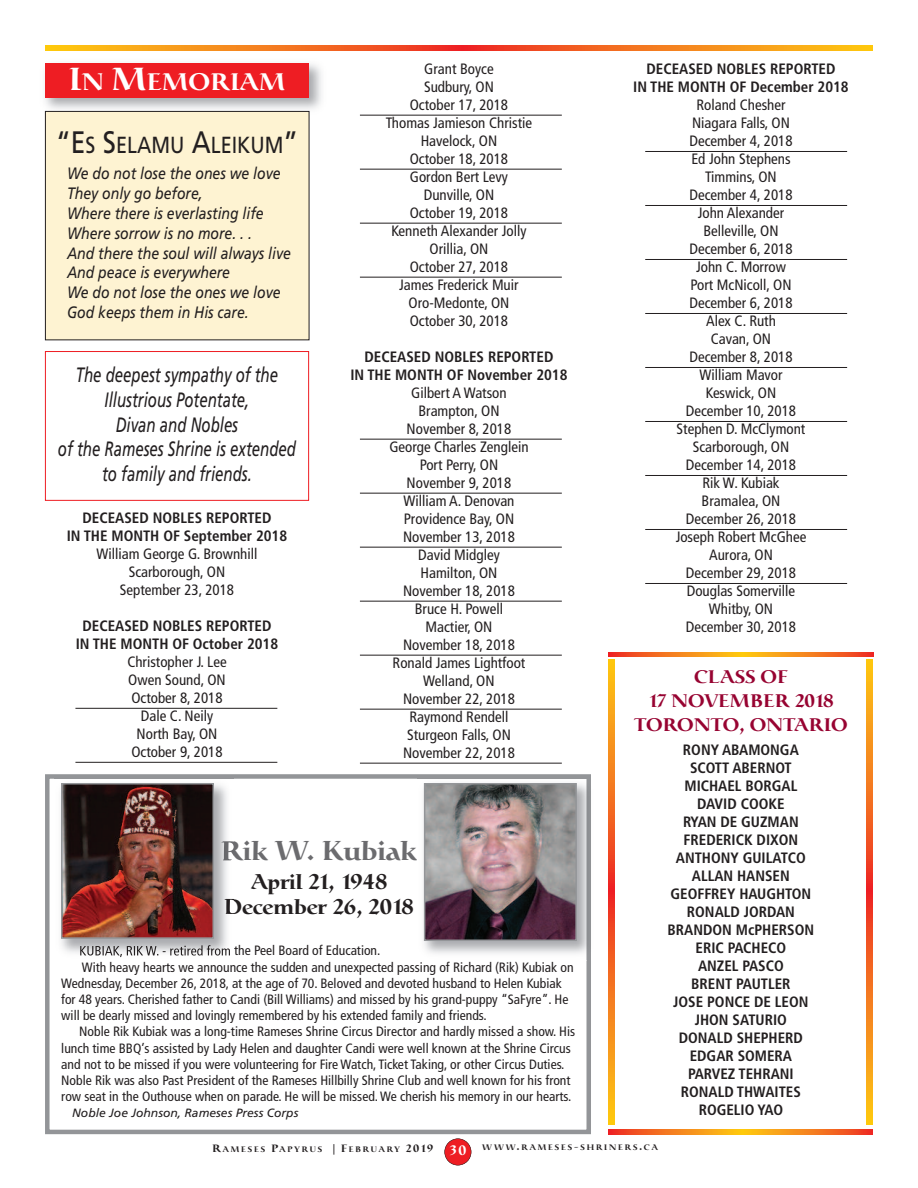
<style>
.page{position:relative;width:918px;height:1188px;background:#fff}
.page>*{position:absolute;margin:0;border:0;box-sizing:border-box;transform-origin:0 0}
.t1{font:500 27px "Catull";color:#6b6b6e}
.t2{font:500 23.7px "Catull";letter-spacing:.02em;color:#fff}
.t3{font:23.25px "Frutiger";color:#231f20;scale:.85 1}
.t4{font:500 21px/25.2px "Catull";color:#231f20;text-align:center}
.t5{font:italic 20.85px/24.9px "Frutiger";color:#231f20;text-align:center;scale:.72 1}
.t6{font:500 18px/24px "Catull";letter-spacing:.02em;color:#970331;text-align:center}
.t7{font:italic 16.5px/19.8px "Frutiger";color:#231f20;scale:.85 1}
.t8{font:condensed 15px/18px "Frutiger";color:#231f20;text-align:center}
.t9{font:700 condensed 15px/18px "Frutiger";color:#231f20;text-align:center}
.t10{font:condensed 13.5px "Frutiger";color:#231f20}
.t11{font:italic 12px "Frutiger";color:#231f20}
.t12{font:500 7.8px "Catull";letter-spacing:.24em;color:#231f20}
.s1{font-size:31.5px}
.s2{font-size:31.05px}
.s3{font-size:10.5px}
.s4{font-size:13.5px;color:#fff}
</style>
<div class="page">
<svg style="left:45px;top:45px;width:828px;height:6px;background:#f57d1d"></svg>
<div style="left:445px;top:1139px;width:26px;height:26px;background:#ee1d23;border-radius:50%"></div>
<div style="left:444px;top:1138px;width:27px;height:27px;border:1px solid #231f20;border-radius:50%"></div>
<img style="left:44px;top:64px;width:277px;height:53px">
<div style="left:45px;top:63px;width:264px;height:34px;background:#ee1d23"></div>
<div style="left:45px;top:774px;width:546px;height:360px;border:4px solid #939598"></div>
<div style="left:45px;top:111px;width:264px;height:229px;background:#fef3d2"></div>
<div style="left:45px;top:111px;width:264px;height:229px;border:1px solid #231f20"></div>
<div style="left:45px;top:351px;width:264px;height:150px;border:1px solid #ee1d23"></div>
<svg style="left:609px;top:652px;width:264px;height:5px"></svg>
<svg style="left:609px;top:1130px;width:264px;height:4px"></svg>
<hr style="left:75px;top:708px;width:202px;height:1px;background:#231f20">
<hr style="left:75px;top:762px;width:202px;height:1px;background:#231f20">
<hr style="left:645px;top:151px;width:202px;height:1px;background:#231f20">
<hr style="left:645px;top:205px;width:202px;height:1px;background:#231f20">
<hr style="left:645px;top:259px;width:202px;height:1px;background:#231f20">
<hr style="left:645px;top:313px;width:202px;height:1px;background:#231f20">
<hr style="left:645px;top:367px;width:202px;height:1px;background:#231f20">
<hr style="left:645px;top:421px;width:202px;height:1px;background:#231f20">
<hr style="left:645px;top:475px;width:202px;height:1px;background:#231f20">
<hr style="left:645px;top:529px;width:202px;height:1px;background:#231f20">
<hr style="left:645px;top:583px;width:202px;height:1px;background:#231f20">
<hr style="left:360px;top:115px;width:202px;height:1px;background:#231f20">
<hr style="left:360px;top:169px;width:202px;height:1px;background:#231f20">
<hr style="left:360px;top:223px;width:202px;height:1px;background:#231f20">
<hr style="left:360px;top:277px;width:202px;height:1px;background:#231f20">
<hr style="left:360px;top:439px;width:202px;height:1px;background:#231f20">
<hr style="left:360px;top:493px;width:202px;height:1px;background:#231f20">
<hr style="left:360px;top:547px;width:202px;height:1px;background:#231f20">
<hr style="left:360px;top:601px;width:202px;height:1px;background:#231f20">
<hr style="left:360px;top:655px;width:202px;height:1px;background:#231f20">
<hr style="left:360px;top:709px;width:202px;height:1px;background:#231f20">
<hr style="left:360px;top:763px;width:202px;height:1px;background:#231f20">
<svg style="left:609px;top:659px;width:6px;height:466px;background:#f57d1d"></svg>
<svg style="left:867px;top:659px;width:6px;height:466px;background:#f57d1d"></svg>
<img style="left:55px;top:777px;width:178px;height:181px">
<img style="left:80px;top:945px;width:134px;height:12px">
<img style="left:221px;top:841px;width:12px;height:20px">
<img style="left:224px;top:899px;width:9px;height:15px">
<img style="left:64px;top:786px;width:147px;height:150px">
<div style="left:61px;top:783px;width:153px;height:156px;border:2px solid #939598"></div>
<img style="left:418px;top:776px;width:173px;height:185px">
<img style="left:427px;top:786px;width:147px;height:152px">
<div style="left:424px;top:783px;width:153px;height:158px;border:2px solid #939598"></div>
<h2 class="t2" style="left:69px;top:72px;width:217px"><span class="s1">I</span>N <span class="s1">M</span>EMORIAM</h2>
<h3 class="t3" style="left:56px;top:136px;width:286px"><span class="s2">“E</span>S <span class="s2">S</span>ELAMU <span class="s2">A</span>LEIKUM<span class="s2">”</span></h3>
<p class="t7" style="left:67px;top:165px;width:265px">We do not lose the ones we love<br>They only go before,<br>Where there is everlasting life<br>Where sorrow is no more. . .<br>And there the soul will always live<br>And peace is everywhere<br>We do not lose the ones we love<br>God keeps them in His care.</p>
<h3 class="t5" style="left:58px;top:364px;width:332px">The deepest sympathy of the<br>Illustrious Potentate,<br>Divan and Nobles<br>of the Rameses Shrine is extended to family and friends.</h3>
<p class="t9" style="left:67px;top:510px;width:222px">DECEASED NOBLES REPORTED<br>IN THE MONTH OF September 2018</p>
<p class="t8" style="left:97px;top:546px;width:162px">William George G. Brownhill<br>Scarborough, ON<br>September 23, 2018</p>
<p class="t9" style="left:76px;top:618px;width:204px">DECEASED NOBLES REPORTED<br>IN THE MONTH OF October 2018</p>
<p class="t8" style="left:127px;top:654px;width:101px">Christopher J. Lee<br>Owen Sound, ON<br>October 8, 2018<br>Dale C. Neily<br>North Bay, ON<br>October 9, 2018</p>
<p class="t8" style="left:386px;top:61px;width:148px">Grant Boyce<br>Sudbury, ON<br>October 17, 2018<br>Thomas Jamieson Christie<br>Havelock, ON<br>October 18, 2018<br>Gordon Bert Levy<br>Dunville, ON<br>October 19, 2018<br>Kenneth Alexander Jolly<br>Orillia, ON<br>October 27, 2018<br>James Frederick Muir<br>Oro-Medonte, ON<br>October 30, 2018</p>
<p class="t9" style="left:350px;top:349px;width:219px">DECEASED NOBLES REPORTED<br>IN THE MONTH OF November 2018</p>
<p class="t8" style="left:389px;top:385px;width:141px">Gilbert A Watson<br>Brampton, ON<br>November 8, 2018<br>George Charles Zenglein<br>Port Perry, ON<br>November 9, 2018<br>William A. Denovan<br>Providence Bay, ON<br>November 13, 2018<br>David Midgley<br>Hamilton, ON<br>November 18, 2018<br>Bruce H. Powell<br>Mactier, ON<br>November 18, 2018<br>Ronald James Lightfoot<br>Welland, ON<br>November 22, 2018<br>Raymond Rendell<br>Sturgeon Falls, ON<br>November 22, 2018</p>
<h1 class="t1" style="left:221px;top:841px;width:197px">Rik W. Kubiak</h1>
<h3 class="t4" style="left:224px;top:871px;width:191px">April 21, 1948<br>December 26, 2018</h3>
<p class="t10" style="left:79px;top:945px;width:303px">KUBIAK, RIK W. - retired from the Peel Board of Education.</p>
<p class="t10" style="left:82px;top:962px;width:493px">With heavy hearts we announce the sudden and unexpected passing of Richard (Rik) Kubiak on</p>
<p class="t10" style="left:61px;top:978px;width:502px">Wednesday, December 26, 2018, at the age of 70. Beloved and devoted husband to Helen Kubiak</p>
<p class="t10" style="left:61px;top:994px;width:509px">for 48 years. Cherished father to Candi (Bill Williams) and missed by his grand-puppy “SaFyre”. He</p>
<p class="t10" style="left:61px;top:1010px;width:427px">will be dearly missed and lovingly remembered by his extended family and friends.</p>
<p class="t10" style="left:79px;top:1026px;width:497px">Noble Rik Kubiak was a long-time Rameses Shrine Circus Director and hardly missed a show. His</p>
<p class="t10" style="left:61px;top:1043px;width:511px">lunch time BBQ’s assisted by Lady Helen and daughter Candi were well known at the Shrine Circus</p>
<p class="t10" style="left:61px;top:1059px;width:505px">and not to be missed if you were volunteering for Fire Watch, Ticket Taking, or other Circus Duties.</p>
<p class="t10" style="left:61px;top:1075px;width:511px">Noble Rik was also Past President of the Rameses Hillbilly Shrine Club and well known for his front</p>
<p class="t10" style="left:61px;top:1091px;width:512px">row seat in the Outhouse when on parade. He will be missed.We cherish his memory in our hearts.</p>
<p class="t11" style="left:72px;top:1108px;width:228px">Noble Joe Johnson, Rameses Press Corps</p>
<p class="t9" style="left:633px;top:61px;width:217px">DECEASED NOBLES REPORTED<br>IN THE MONTH OF December 2018</p>
<p class="t8" style="left:676px;top:97px;width:132px">Roland Chesher<br>Niagara Falls, ON<br>December 4, 2018<br>Ed John Stephens<br>Timmins, ON<br>December 4, 2018<br>John Alexander<br>Belleville, ON<br>December 6, 2018<br>John C. Morrow<br>Port McNicoll, ON<br>December 6, 2018<br>Alex C. Ruth<br>Cavan, ON<br>December 8, 2018<br>William Mavor<br>Keswick, ON<br>December 10, 2018<br>Stephen D. McClymont<br>Scarborough, ON<br>December 14, 2018<br>Rik W. Kubiak<br>Bramalea, ON<br>December 26, 2018<br>Joseph Robert McGhee<br>Aurora, ON<br>December 29, 2018<br>Douglas Somerville<br>Whitby, ON<br>December 30, 2018</p>
<p class="t6" style="left:634px;top:666px;width:215px">CLASS OF<br>17 NOVEMBER 2018<br>TORONTO, ONTARIO</p>
<p class="t9" style="left:668px;top:742px;width:148px">RONY ABAMONGA<br>SCOTT ABERNOT<br>MICHAEL BORGAL<br>DAVID COOKE<br>RYAN DE GUZMAN<br>FREDERICK DIXON<br>ANTHONY GUILATCO<br>ALLAN HANSEN<br>GEOFFREY HAUGHTON<br>RONALD JORDAN<br>BRANDON McPHERSON<br>ERIC PACHECO<br>ANZEL PASCO<br>BRENT PAUTLER<br>JOSE PONCE DE LEON<br>JHON SATURIO<br>DONALD SHEPHERD<br>EDGAR SOMERA<br>PARVEZ TEHRANI<br>RONALD THWAITES<br>ROGELIO YAO</p>
<p class="t12" style="left:212px;top:1145px;width:447px"><span class="s3">R</span>AMESES <span class="s3">P</span>APYRUS <span class="s3">| F</span>EBRUARY <span class="s3">2019</span> <span class="s4">30</span> WWW<span class="s3">.</span>RAMESES<span class="s3">-</span>SHRINERS<span class="s3">.</span>CA</p>
</div>
